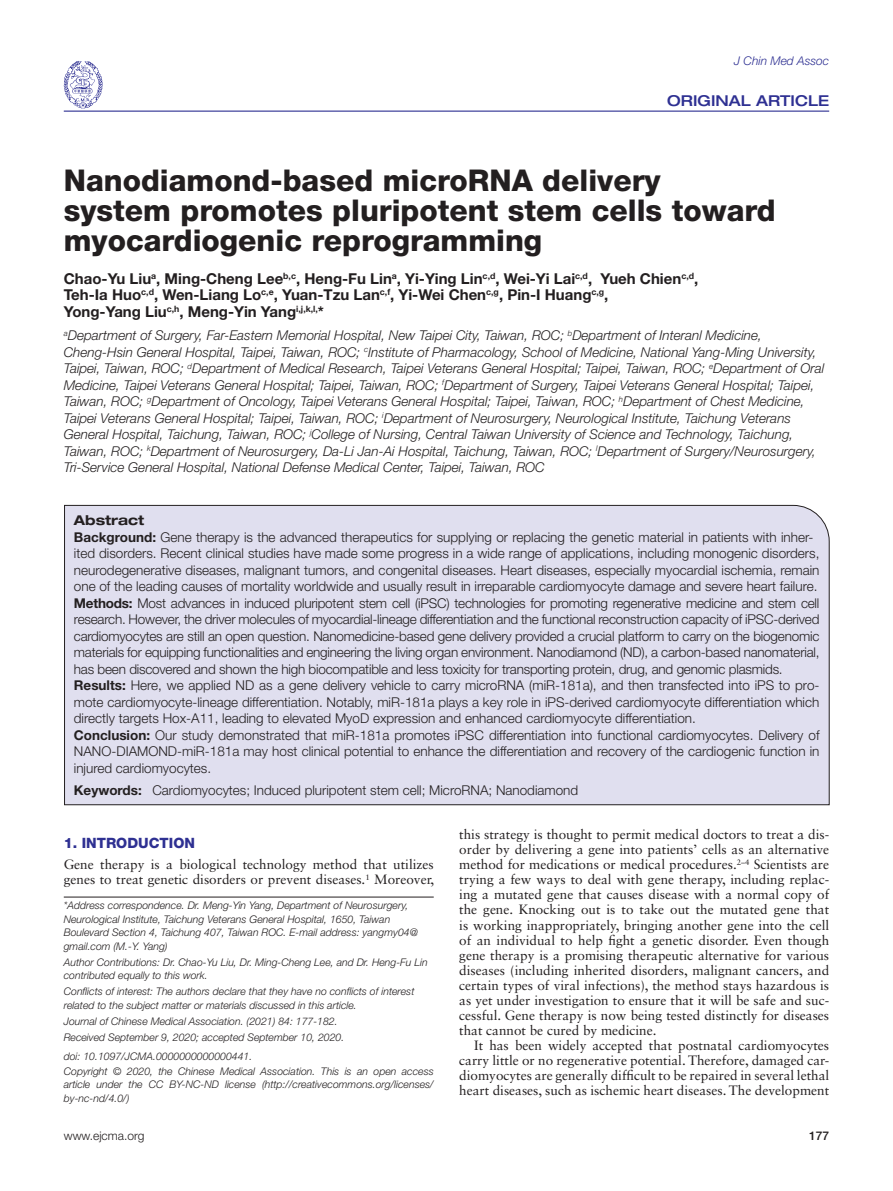
<style>
.page{position:relative;width:893px;height:1191px;background:#fff}
.page>*{position:absolute;margin:0;border:0;box-sizing:border-box;transform-origin:0 0}
.t1{font:800 30px/30px "Helvetica Neue LT Std";color:#231f20}
.t2{font:700 15px/16.5px "Helvetica Neue LT Std";color:#231f20}
.t3{font:500 expanded 15px "Helvetica Neue LT Std";color:#2e3092}
.t4{font:800 14.25px "Helvetica Neue LT Std";color:#2e3092}
.t5{font:300 13.5px/16.5px "Helvetica Neue LT Std";color:#231f20}
.t6{font:13.5px/15px "Sabon LT Std";color:#231f20;text-align:justify}
.t7{font:italic 300 13.5px/16.5px "Helvetica Neue LT Std";color:#231f20}
.t8{font:italic 300 12px "Helvetica Neue LT Std";color:#2e3092}
.t9{font:300 12px "Helvetica Neue LT Std";color:#231f20}
.t10{font:500 12px "Helvetica Neue LT Std";color:#231f20}
.t11{font:italic 300 10.5px/13.5px "Helvetica Neue LT Std";color:#231f20}
.s1{font-weight:700;font-stretch:expanded}
.s2{font-weight:700}
</style>
<div class="page">
<hr style="left:64px;top:111px;width:765px;height:1px;background:#2e3092">
<svg style="left:64px;top:61px;width:39px;height:47px"></svg>
<hr style="left:64px;top:896px;width:370px;height:1px;background:#231f20">
<div style="left:64px;top:504px;width:766px;height:301px;background:#e0dfef"></div>
<p class="t8" style="left:734px;top:54px;width:96px">J Chin Med Assoc</p>
<p class="t3" style="left:667px;top:91px;width:163px">ORIGINAL ARTICLE</p>
<h1 class="t1" style="left:64px;top:166px;width:713px">Nanodiamond-based microRNA delivery<br>system promotes pluripotent stem cells toward myocardiogenic reprogramming</h1>
<p class="t2" style="left:64px;top:270px;width:636px">Chao-Yu Liu<sup>a</sup>, Ming-Cheng Lee<sup>b,c</sup>, Heng-Fu Lin<sup>a</sup>, Yi-Ying Lin<sup>c,d</sup>, Wei-Yi Lai<sup>c,d</sup>, Yueh Chien<sup>c,d</sup>,<br>Teh-Ia Huo<sup>c,d</sup>, Wen-Liang Lo<sup>c,e</sup>, Yuan-Tzu Lan<sup>c,f</sup>, Yi-Wei Chen<sup>c,g</sup>, Pin-I Huang<sup>c,g</sup>,<br>Yong-Yang Liu<sup>c,h</sup>, Meng-Yin Yang<sup>i,j,k,l,</sup>*</p>
<p class="t7" style="left:64px;top:327px;width:762px"><sup>a</sup>Department of Surgery, Far-Eastern Memorial Hospital, New Taipei City, Taiwan, ROC; <sup>b</sup>Department of Interanl Medicine, Cheng-Hsin General Hospital, Taipei, Taiwan, ROC; <sup>c</sup>Institute of Pharmacology, School of Medicine, National Yang-Ming University, Taipei, Taiwan, ROC; <sup>d</sup>Department of Medical Research, Taipei Veterans General Hospital; Taipei, Taiwan, ROC; <sup>e</sup>Department of Oral Medicine, Taipei Veterans General Hospital; Taipei, Taiwan, ROC; <sup>f</sup>Department of Surgery, Taipei Veterans General Hospital; Taipei, Taiwan, ROC; <sup>g</sup>Department of Oncology, Taipei Veterans General Hospital; Taipei, Taiwan, ROC; <sup>h</sup>Department of Chest Medicine, Taipei Veterans General Hospital; Taipei, Taiwan, ROC; <sup>i</sup>Department of Neurosurgery, Neurological Institute, Taichung Veterans General Hospital, Taichung, Taiwan, ROC; <sup>j</sup>College of Nursing, Central Taiwan University of Science and Technology, Taichung, Taiwan, ROC; <sup>k</sup>Department of Neurosurgery, Da-Li Jan-Ai Hospital, Taichung, Taiwan, ROC; <sup>l</sup>Department of Surgery/Neurosurgery, Tri-Service General Hospital, National Defense Medical Center, Taipei, Taiwan, ROC</p>
<p class="t5" style="left:74px;top:512px;width:747px"><span class="s1">Abstract<br></span><span class="s2">Background:</span> Gene therapy is the advanced therapeutics for supplying or replacing the genetic material in patients with inher&shy;ited disorders. Recent clinical studies have made some progress in a wide range of applications, including monogenic disorders, neurodegenerative diseases, malignant tumors, and congenital diseases. Heart diseases, especially myocardial ischemia, remain one of the leading causes of mortality worldwide and usually result in irreparable cardiomyocyte damage and severe heart failure.<br><span class="s2">Methods:</span> Most advances in induced pluripotent stem cell (iPSC) technologies for promoting regenerative medicine and stem cell research. However, the driver molecules of myocardial-lineage differentiation and the functional reconstruction capacity of iPSC-derived cardiomyocytes are still an open question. Nanomedicine-based gene delivery provided a crucial platform to carry on the biogenomic materials for equipping functionalities and engineering the living organ environment. Nanodiamond (ND), a carbon-based nanomaterial, has been discovered and shown the high biocompatible and less toxicity for transporting protein, drug, and genomic plasmids.<br><span class="s2">Results:</span> Here, we applied ND as a gene delivery vehicle to carry microRNA (miR-181a), and then transfected into iPS to pro&shy;mote cardiomyocyte-lineage differentiation. Notably, miR-181a plays a key role in iPS-derived cardiomyocyte differentiation which directly targets Hox-A11, leading to elevated MyoD expression and enhanced cardiomyocyte differentiation.<br><span class="s2">Conclusion:</span> Our study demonstrated that miR-181a promotes iPSC differentiation into functional cardiomyocytes. Delivery of NANO-DIAMOND-miR-181a may host clinical potential to enhance the differentiation and recovery of the cardiogenic function in injured cardiomyocytes.</p>
<p class="t5" style="left:74px;top:782px;width:506px"><span class="s2">Keywords:</span> Cardiomyocytes; Induced pluripotent stem cell; MicroRNA; Nanodiamond</p>
<p class="t4" style="left:64px;top:834px;width:133px">1. INTRODUCTION</p>
<p class="t6" style="left:64px;top:857px;width:372px">Gene therapy is a biological technology method that utilizes genes to treat genetic disorders or prevent diseases.<sup>1</sup> Moreover,</p>
<p class="t11" style="left:64px;top:898px;width:356px">*Address correspondence. Dr. Meng-Yin Yang, Department of Neurosurgery, Neurological Institute, Taichung Veterans General Hospital, 1650, Taiwan Boulevard Section 4, Taichung 407, Taiwan ROC. E-mail address: yangmy04@ gmail.com (M.-Y. Yang)</p>
<p class="t11" style="left:64px;top:955px;width:365px">Author Contributions: Dr. Chao-Yu Liu, Dr. Ming-Cheng Lee, and Dr. Heng-Fu Lin contributed equally to this work.</p>
<p class="t11" style="left:64px;top:984px;width:352px">Conflicts of interest: The authors declare that they have no conflicts of interest related to the subject matter or materials discussed in this article.</p>
<p class="t11" style="left:64px;top:1013px;width:282px;line-height:15.9px">Journal of Chinese Medical Association. (2021) 84: 177-182.<br>Received September 9, 2020; accepted September 10, 2020.</p>
<p class="t11" style="left:64px;top:1048px;width:371px;line-height:15px">doi: 10.1097/JCMA.0000000000000441.<br>Copyright © 2020, the Chinese Medical Association. This is an open access</p>
<p class="t11" style="left:64px;top:1077px;width:371px">article under the CC BY-NC-ND license (http://creativecommons.org/licenses/ by-nc-nd/4.0/)</p>
<p class="t6" style="left:459px;top:827px;width:371px">this strategy is thought to permit medical doctors to treat a dis&shy;order by delivering a gene into patients’ cells as an alternative method for medications or medical procedures.<sup>2–4</sup> Scientists are trying a few ways to deal with gene therapy, including replac&shy;ing a mutated gene that causes disease with a normal copy of the gene. Knocking out is to take out the mutated gene that is working inappropriately, bringing another gene into the cell of an individual to help fight a genetic disorder. Even though gene therapy is a promising therapeutic alternative for various diseases (including inherited disorders, malignant cancers, and certain types of viral infections), the method stays hazardous is as yet under investigation to ensure that it will be safe and suc&shy;cessful. Gene therapy is now being tested distinctly for diseases that cannot be cured by medicine.</p>
<p class="t6" style="left:459px;top:1037px;width:371px;text-indent:15px">It has been widely accepted that postnatal cardiomyocytes carry little or no regenerative potential. Therefore, damaged car&shy;diomyocytes are generally difficult to be repaired in several lethal heart diseases, such as ischemic heart diseases. The development</p>
<p class="t9" style="left:64px;top:1128px;width:82px">www.ejcma.org</p>
<p class="t10" style="left:809px;top:1128px;width:22px">177</p>
</div>
